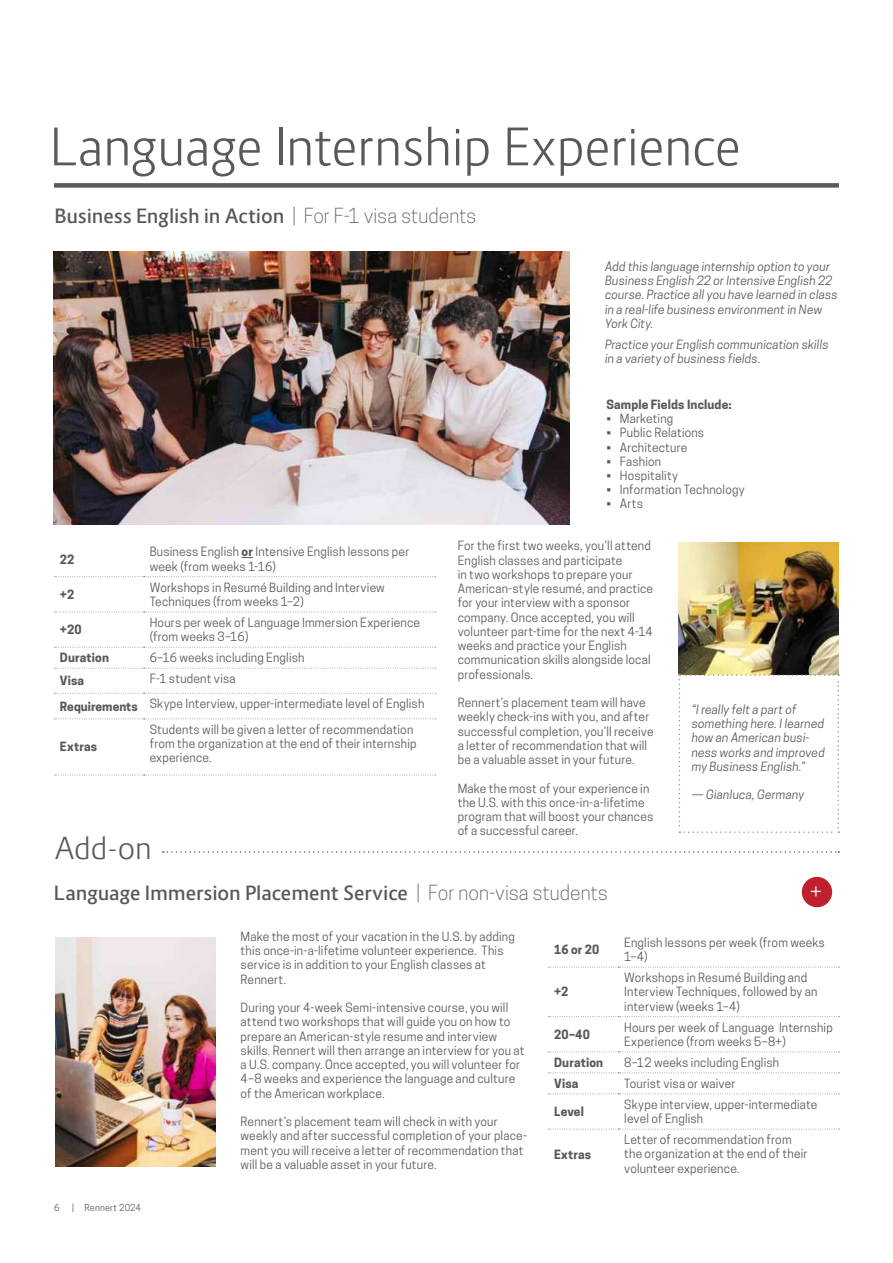
<style>
.page{position:relative;width:893px;height:1263px;background:#fff}
.page>*{position:absolute;margin:0;border:0;box-sizing:border-box;transform-origin:0 0}
.t1{font:300 51px "Route 159";letter-spacing:-.02em;color:#58595b}
.t2{font:300 30px "Route 159";color:#58595b}
.t3{font:600 19.5px "Route 159";letter-spacing:-.005em;color:#58595b}
.t4{font:19.5px "Cooper Hewitt";color:#fff}
.t5{font:12px/14.2px "Cooper Hewitt";letter-spacing:.015em;color:#58595b}
.t6{font:italic 12px/14.2px "Cooper Hewitt";letter-spacing:.015em;color:#58595b}
.t7{font:700 12px "Cooper Hewitt";letter-spacing:.01em;color:#58595b}
.t8{font:9px "Cooper Hewitt";letter-spacing:.03em;color:#58595b}
.s1{font-family:"Cooper Hewitt";font-weight:300}
.s2{font-weight:700}
</style>
<div class="page">
<img style="left:679px;top:542px;width:159px;height:132px">
<img style="left:54px;top:252px;width:516px;height:272px">
<img style="left:55px;top:938px;width:160px;height:228px">
<div style="left:54px;top:183px;width:785px;height:5px;background:#58595b"></div>
<svg style="left:548px;top:967px;width:292px;height:1px"></svg>
<svg style="left:548px;top:1016px;width:292px;height:1px"></svg>
<svg style="left:548px;top:1051px;width:292px;height:1px"></svg>
<svg style="left:548px;top:1072px;width:292px;height:1px"></svg>
<svg style="left:548px;top:1093px;width:292px;height:1px"></svg>
<svg style="left:548px;top:1129px;width:292px;height:1px"></svg>
<svg style="left:54px;top:576px;width:382px;height:1px"></svg>
<svg style="left:54px;top:611px;width:382px;height:1px"></svg>
<svg style="left:54px;top:647px;width:382px;height:1px"></svg>
<svg style="left:54px;top:668px;width:382px;height:1px"></svg>
<svg style="left:54px;top:775px;width:382px;height:1px"></svg>
<svg style="left:54px;top:693px;width:382px;height:1px"></svg>
<svg style="left:54px;top:718px;width:382px;height:1px"></svg>
<svg style="left:679px;top:674px;width:160px;height:159px"></svg>
<div style="left:802px;top:877px;width:30px;height:30px;background:#c01f2e;border-radius:50%"></div>
<svg style="left:163px;top:851px;width:676px;height:2px"></svg>
<h1 class="t1" style="left:49px;top:126px;width:693px">Language Internship Experience</h1>
<h3 class="t3" style="left:54px;top:208px;width:424px">Business English in Action <span class="s1">| For F-1 visa students</span></h3>
<p class="t6" style="left:605px;top:260px;width:234px">Add this language internship option to your Business English 22 or Intensive English 22 course. Practice all you have learned in class in a real-life business environment in New York City.</p>
<p class="t6" style="left:605px;top:338px;width:225px">Practice your English communication skills in a variety of business fields.</p>
<p class="t7" style="left:606px;top:399px;width:127px">Sample Fields Include:</p>
<p class="t5" style="left:606px;top:412px;width:69px">• Marketing</p>
<p class="t5" style="left:606px;top:426px;width:99px">• Public Relations</p>
<p class="t5" style="left:606px;top:441px;width:82px">• Architecture</p>
<p class="t5" style="left:606px;top:455px;width:56px">• Fashion</p>
<p class="t5" style="left:606px;top:469px;width:73px">• Hospitality</p>
<p class="t5" style="left:606px;top:483px;width:140px">• Information Technology</p>
<p class="t5" style="left:606px;top:498px;width:38px">• Arts</p>
<p class="t7" style="left:60px;top:553px;width:16px">22</p>
<p class="t5" style="left:150px;top:545px;width:261px">Business English <span class="s2">or</span> Intensive English lessons per week (from weeks 1-16)</p>
<p class="t7" style="left:60px;top:589px;width:16px">+2</p>
<p class="t5" style="left:150px;top:581px;width:237px">Workshops in Resumé Building and Interview<br>Techniques (from weeks 1–2)</p>
<p class="t7" style="left:60px;top:624px;width:23px">+20</p>
<p class="t5" style="left:150px;top:616px;width:272px">Hours per week of Language Immersion Experience (from weeks 3–16)</p>
<p class="t7" style="left:60px;top:652px;width:51px">Duration</p>
<p class="t5" style="left:150px;top:651px;width:156px">6–16 weeks including English</p>
<p class="t7" style="left:60px;top:675px;width:26px">Visa</p>
<p class="t5" style="left:60px;top:667px;width:366px;line-height:25px;text-indent:90px">F-1 student visa<br><span class="s2">Requirements</span> Skype Interview, upper-intermediate level of English</p>
<p class="t7" style="left:60px;top:741px;width:39px">Extras</p>
<p class="t5" style="left:150px;top:723px;width:268px">Students will be given a letter of recommendation from the organization at the end of their internship experience.</p>
<h2 class="t2" style="left:55px;top:836px;width:99px">Add-on</h2>
<p class="t5" style="left:458px;top:539px;width:197px">For the first two weeks, you’ll attend English classes and participate<br>in two workshops to prepare your American-style resumé, and practice for your interview with a sponsor company. Once accepted, you will volunteer part-time for the next 4-14 weeks and practice your English communication skills alongside local professionals.</p>
<p class="t5" style="left:458px;top:696px;width:197px">Rennert’s placement team will have weekly check-ins with you, and after successful completion, you’ll receive a letter of recommendation that will be a valuable asset in your future.</p>
<p class="t5" style="left:458px;top:782px;width:197px">Make the most of your experience in the U.S. with this once-in-a-lifetime program that will boost your chances of a successful career.</p>
<h3 class="t3" style="left:54px;top:884px;width:555px">Language Immersion Placement Service <span class="s1">| For non-visa students</span></h3>
<p class="t6" style="left:692px;top:703px;width:135px">“I really felt a part of something here. I learned how an American busi&shy;ness works and improved my Business English.”</p>
<p class="t6" style="left:692px;top:789px;width:114px">— Gianluca, Germany</p>
<h3 class="t4" style="left:810px;top:883px;width:13px">+</h3>
<p class="t8" style="left:54px;top:1203px;width:7px">6</p>
<p class="t8" style="left:72px;top:1203px;width:70px">| Rennert 2024</p>
<p class="t5" style="left:241px;top:930px;width:276px">Make the most of your vacation in the U.S. by adding this once-in-a-lifetime volunteer experience. This service is in addition to your English classes at Rennert.</p>
<p class="t5" style="left:241px;top:1001px;width:285px">During your 4-week Semi-intensive course, you will attend two workshops that will guide you on how to prepare an American-style resume and interview skills. Rennert will then arrange an interview for you at a U.S. company. Once accepted, you will volunteer for 4–8 weeks and experience the language and culture of the American workplace.</p>
<p class="t5" style="left:241px;top:1115px;width:288px">Rennert’s placement team will check in with your weekly and after successful completion of your place&shy;ment you will receive a letter of recommendation that will be a valuable asset in your future.</p>
<p class="t7" style="left:554px;top:944px;width:47px">16 or 20</p>
<p class="t5" style="left:624px;top:936px;width:202px">English lessons per week (from weeks<br>1–4)</p>
<p class="t7" style="left:554px;top:986px;width:16px">+2</p>
<p class="t5" style="left:624px;top:971px;width:195px">Workshops in Resumé Building and<br>Interview Techniques, followed by an interview (weeks 1–4)</p>
<p class="t7" style="left:554px;top:1029px;width:37px">20–40</p>
<p class="t5" style="left:624px;top:1021px;width:210px">Hours per week of Language Internship<br>Experience (from weeks 5–8+)</p>
<p class="t7" style="left:554px;top:1057px;width:51px">Duration</p>
<p class="t5" style="left:624px;top:1056px;width:156px">8–12 weeks including English</p>
<p class="t7" style="left:554px;top:1078px;width:26px">Visa</p>
<p class="t5" style="left:624px;top:1077px;width:113px">Tourist visa or waiver</p>
<p class="t7" style="left:554px;top:1106px;width:31px">Level</p>
<p class="t5" style="left:624px;top:1098px;width:195px">Skype interview, upper-intermediate level of English</p>
<p class="t7" style="left:554px;top:1149px;width:39px">Extras</p>
<p class="t5" style="left:624px;top:1133px;width:185px">Letter of recommendation from the organization at the end of their volunteer experience.</p>
</div>
